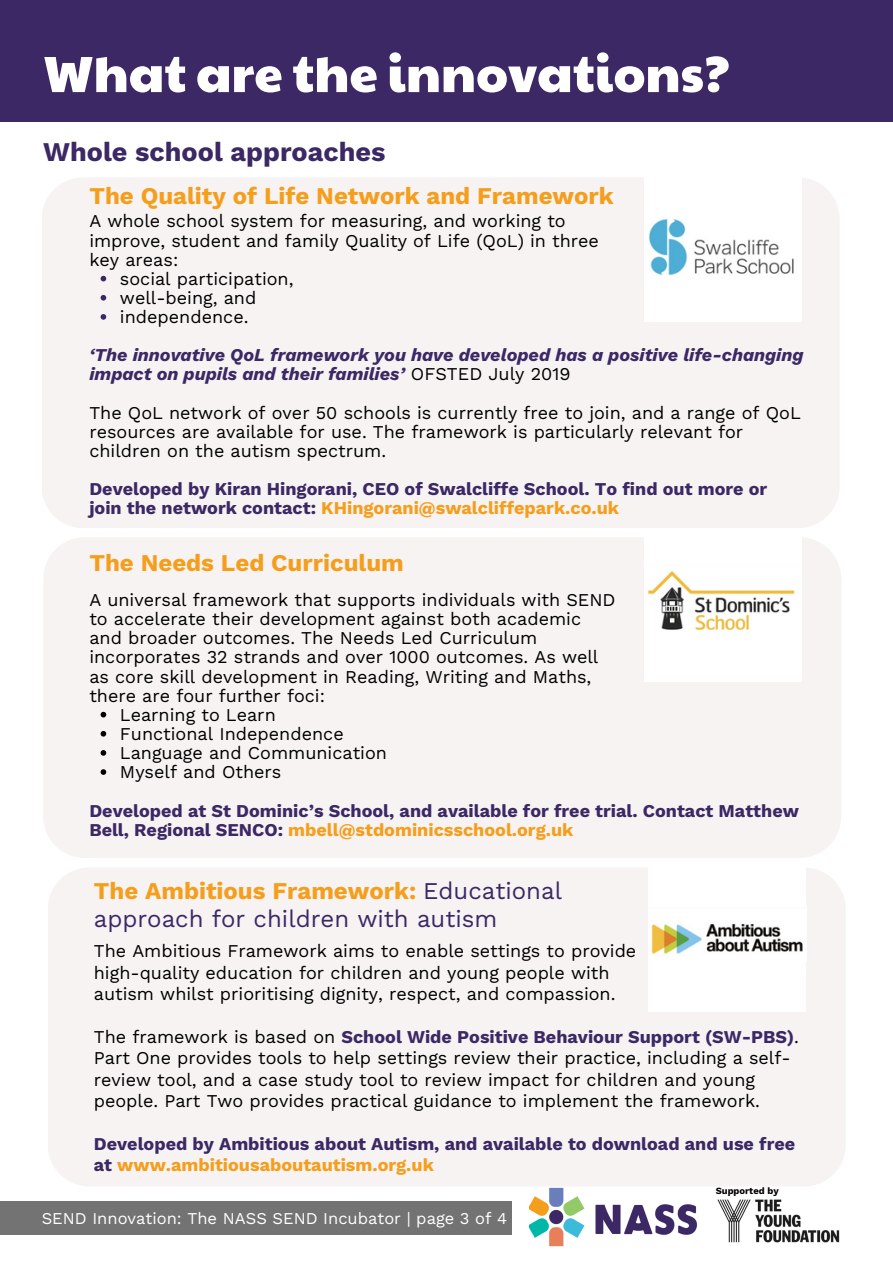
<style>
.page{position:relative;width:893px;height:1264px;background:#fff}
.page>*{position:absolute;margin:0;border:0;box-sizing:border-box;transform-origin:0 0}
.t1{font:51px "Paytone One";color:#fff}
.t2{font:700 27px "Work Sans";color:#3b2865}
.t3{font:24px/28.2px "Work Sans";color:#3b2865}
.t4{font:700 24px "Work Sans";color:#f59e1c}
.t5{font:18px/19.2px "Work Sans";color:#000}
.t6{font:700 18px/19.2px "Work Sans";color:#3b2865}
.t7{font:italic 700 18px/19.2px "Work Sans";color:#3b2865}
.t8{font:16.5px "Work Sans";color:#fff}
.t9{font:700 9.45px "Work Sans";color:#000}
.s1{font-weight:400;font-style:normal;color:#000}
.s2{color:#f59e1c}
.s3{font-weight:700;color:#f59e1c}
.s4{font-weight:700;color:#3b2865}
</style>
<div class="page">
<div style="left:0;top:1201px;width:512px;height:34px;background:#737373"></div>
<img style="left:717px;top:1199px;width:123px;height:43px">
<img style="left:529px;top:1187px;width:169px;height:60px">
<div style="left:0;top:0;width:892px;height:122px;background:#3b2865"></div>
<div style="left:42px;top:178px;width:797px;height:350px;background:#f7f3f3"></div>
<div style="left:644px;top:177px;width:157px;height:145px;background:#fff"></div>
<img style="left:648px;top:218px;width:146px;height:58px">
<svg style="left:101px;top:276px;width:5px;height:5px"></svg>
<svg style="left:101px;top:295px;width:5px;height:5px"></svg>
<svg style="left:101px;top:314px;width:5px;height:6px"></svg>
<div style="left:48px;top:868px;width:797px;height:318px;background:#f7f3f3"></div>
<div style="left:648px;top:867px;width:157px;height:144px;background:#fff"></div>
<img style="left:651px;top:905px;width:155px;height:56px">
<div style="left:44px;top:538px;width:797px;height:320px;background:#f7f3f3"></div>
<div style="left:644px;top:537px;width:157px;height:145px;background:#fff"></div>
<img style="left:647px;top:571px;width:148px;height:59px">
<svg style="left:101px;top:711px;width:5px;height:6px"></svg>
<svg style="left:101px;top:731px;width:5px;height:5px"></svg>
<svg style="left:101px;top:750px;width:5px;height:5px"></svg>
<svg style="left:101px;top:769px;width:5px;height:5px"></svg>
<h6 class="t1" style="left:43px;top:35px;width:688px">What are the innovations?</h6>
<h5 class="t2" style="left:43px;top:136px;width:344px">Whole school approaches</h5>
<h5 class="t4" style="left:89px;top:182px;width:526px">The Quality of Life Network and Framework</h5>
<h3 class="t5" style="left:89px;top:212px;width:511px">A whole school system for measuring, and working to improve, student and family Quality of Life (QoL) in three key areas:</h3>
<h6 class="t5" style="left:120px;top:269px;width:175px">social participation,</h6>
<p class="t5" style="left:120px;top:288px;width:138px">well-being, and</p>
<p class="t5" style="left:120px;top:307px;width:130px">independence.</p>
<p class="t7" style="left:89px;top:345px;width:715px">‘The innovative QoL framework you have developed has a positive life-changing impact on pupils and their families’ <span class="s1">OFSTED July 2019</span></p>
<h6 class="t5" style="left:89px;top:403px;width:713px">The QoL network of over 50 schools is currently free to join, and a range of QoL resources are available for use. The framework is particularly relevant for children on the autism spectrum.</h6>
<h6 class="t6" style="left:89px;top:479px;width:679px">Developed by Kiran Hingorani, CEO of Swalcliffe School. To find out more or join the network contact: <span class="s2">KHingorani@swalcliffepark.co.uk</span></h6>
<h4 class="t4" style="left:89px;top:548px;width:316px">The Needs Led Curriculum</h4>
<p class="t5" style="left:89px;top:590px;width:527px">A universal framework that supports individuals with SEND to accelerate their development against both academic and broader outcomes. The Needs Led Curriculum incorporates 32 strands and over 1000 outcomes. As well as core skill development in Reading, Writing and Maths, there are four further foci:</p>
<h5 class="t5" style="left:120px;top:705px;width:268px">Learning to Learn<br>Functional Independence<br>Language and Communication<br>Myself and Others</h5>
<h5 class="t6" style="left:89px;top:800px;width:711px">Developed at St Dominic’s School, and available for free trial. Contact Matthew<br>Bell, Regional SENCO: <span class="s2">mbell@stdominicsschool.org.uk</span></h5>
<p class="t3" style="left:94px;top:876px;width:469px"><span class="s3">The Ambitious Framework:</span> Educational approach for children with autism</p>
<p class="t5" style="left:94px;top:940px;width:544px;line-height:21.3px">The Ambitious Framework aims to enable settings to provide high-quality education for children and young people with autism whilst prioritising dignity, respect, and compassion.</p>
<h3 class="t5" style="left:94px;top:1025px;width:706px;line-height:21.3px">The framework is based on <span class="s4">School Wide Positive Behaviour Support (SW-PBS)</span>.<br>Part One provides tools to help settings review their practice, including a self-</h3>
<h6 class="t5" style="left:94px;top:1068px;width:667px;line-height:21.3px">review tool, and a case study tool to review impact for children and young people. Part Two provides practical guidance to implement the framework.</h6>
<h6 class="t6" style="left:94px;top:1132px;width:703px;line-height:21.3px">Developed by Ambitious about Autism, and available to download and use free at <span class="s2">www.ambitiousaboutautism.org.uk</span></h6>
<h6 class="t8" style="left:42px;top:1208px;width:467px">SEND Innovation: The NASS SEND Incubator | page 3 of 4</h6>
<h1 class="t9" style="left:715px;top:1185px;width:65px">Supported by</h1>
</div>
